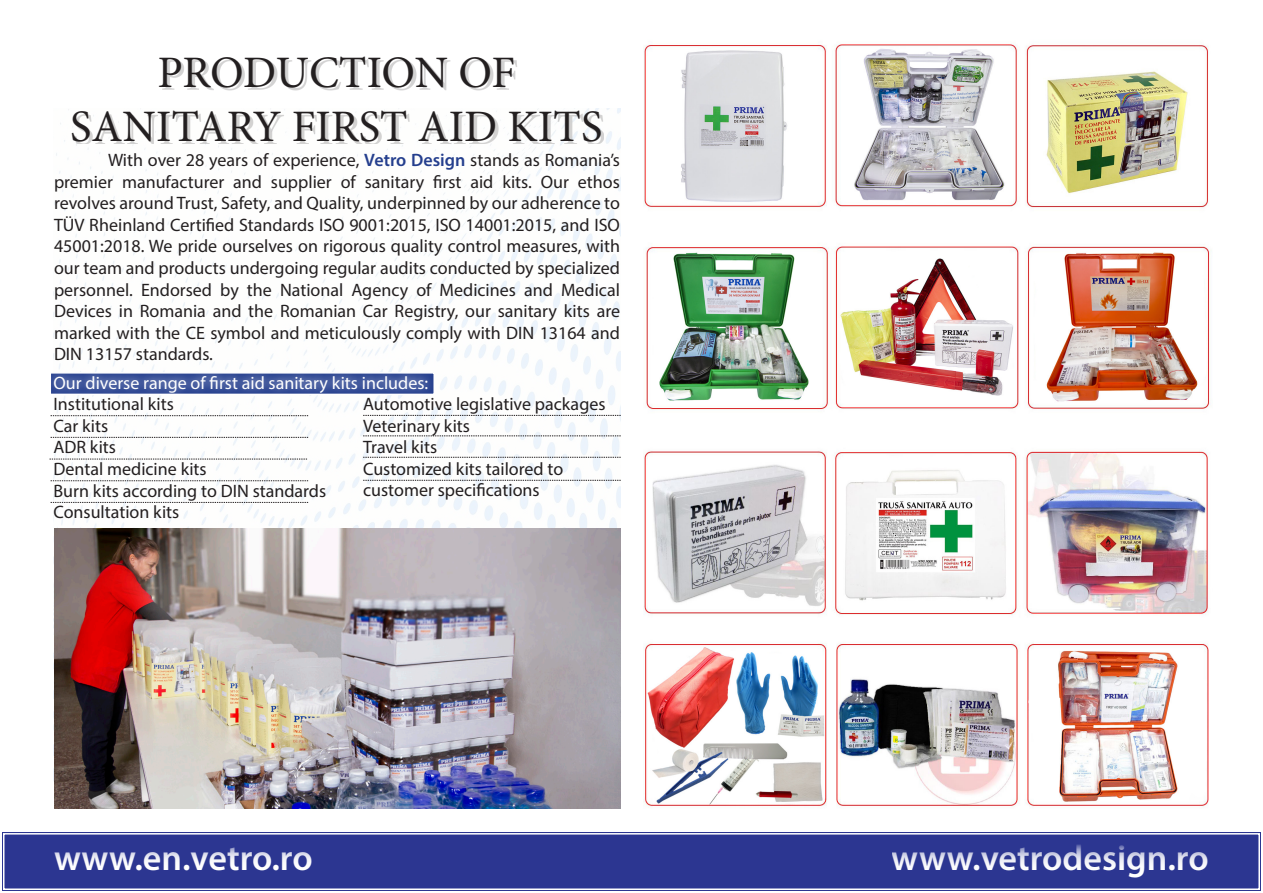
<style>
.page{position:relative;width:1263px;height:893px;background:#fff}
.page>*{position:absolute;margin:0;border:0;box-sizing:border-box;transform-origin:0 0}
.t1{font:45px "Minion Pro";color:#231f20}
.t2{font:600 36px "Myriad Pro";color:#fff}
.t3{font:18px/21.6px "Myriad Pro";color:#231f20;text-align:justify}
.t4{font:18px "Myriad Pro";color:#fff}
.s1{font-weight:600;color:#253f8e}
</style>
<div class="page">
<div style="left:2px;top:832px;width:1259px;height:59px;background:#2c3691"></div>
<div style="left:3px;top:833px;width:1257px;height:57px;border:1px solid #fff"></div>
<img style="left:53px;top:109px;width:567px;height:672px">
<svg style="left:437px;top:415px;width:184px;height:1px"></svg>
<svg style="left:437px;top:436px;width:184px;height:1px"></svg>
<svg style="left:437px;top:457px;width:184px;height:1px"></svg>
<svg style="left:437px;top:480px;width:184px;height:1px"></svg>
<img style="left:643px;top:44px;width:567px;height:764px">
<img style="left:54px;top:529px;width:567px;height:279px">
<div style="left:45px;top:366px;width:392px;height:161px;background:#fff;opacity:.75"></div>
<div style="left:75px;top:59px;width:529px;height:85px;background:#231f20;opacity:.2"></div>
<p class="t1" style="left:157px;top:42px;width:360px">PRODUCTION OF</p>
<p class="t1" style="left:70px;top:96px;width:534px">SANITARY FIRST AID KITS</p>
<p class="t3" style="left:54px;top:149px;width:568px;text-indent:54px">With over 28 years of experience, <span class="s1">Vetro Design</span> stands as Romania’s premier manufacturer and supplier of sanitary first aid kits. Our ethos revolves around Trust, Safety, and Quality, underpinned by our adherence to TÜV Rheinland Certified Standards ISO 9001:2015, ISO 14001:2015, and ISO 45001:2018. We pride ourselves on rigorous quality control measures, with our team and products undergoing regular audits conducted by specialized personnel. Endorsed by the National Agency of Medicines and Medical Devices in Romania and the Romanian Car Registry, our sanitary kits are marked with the CE symbol and meticulously comply with DIN 13164 and DIN 13157 standards.</p>
<p class="t4" style="left:53px;top:371px;width:376px">Our diverse range of first aid sanitary kits includes:</p>
<p class="t3" style="left:53px;top:393px;width:122px">Institutional kits</p>
<p class="t3" style="left:53px;top:415px;width:56px">Car kits</p>
<p class="t3" style="left:53px;top:436px;width:64px">ADR kits</p>
<p class="t3" style="left:53px;top:458px;width:155px">Dental medicine kits</p>
<p class="t3" style="left:53px;top:479px;width:274px">Burn kits according to DIN standards</p>
<p class="t3" style="left:53px;top:501px;width:127px">Consultation kits</p>
<p class="t3" style="left:363px;top:393px;width:244px">Automotive legislative packages</p>
<p class="t3" style="left:363px;top:414px;width:108px">Veterinary kits</p>
<p class="t3" style="left:363px;top:436px;width:76px">Travel kits</p>
<p class="t3" style="left:363px;top:458px;width:202px">Customized kits tailored to</p>
<p class="t3" style="left:363px;top:479px;width:178px">customer specifications</p>
<h2 class="t2" style="left:54px;top:835px;width:260px">www.en.vetro.ro</h2>
<h2 class="t2" style="left:892px;top:835px;width:318px">www.vetrodesign.ro</h2>
</div>
